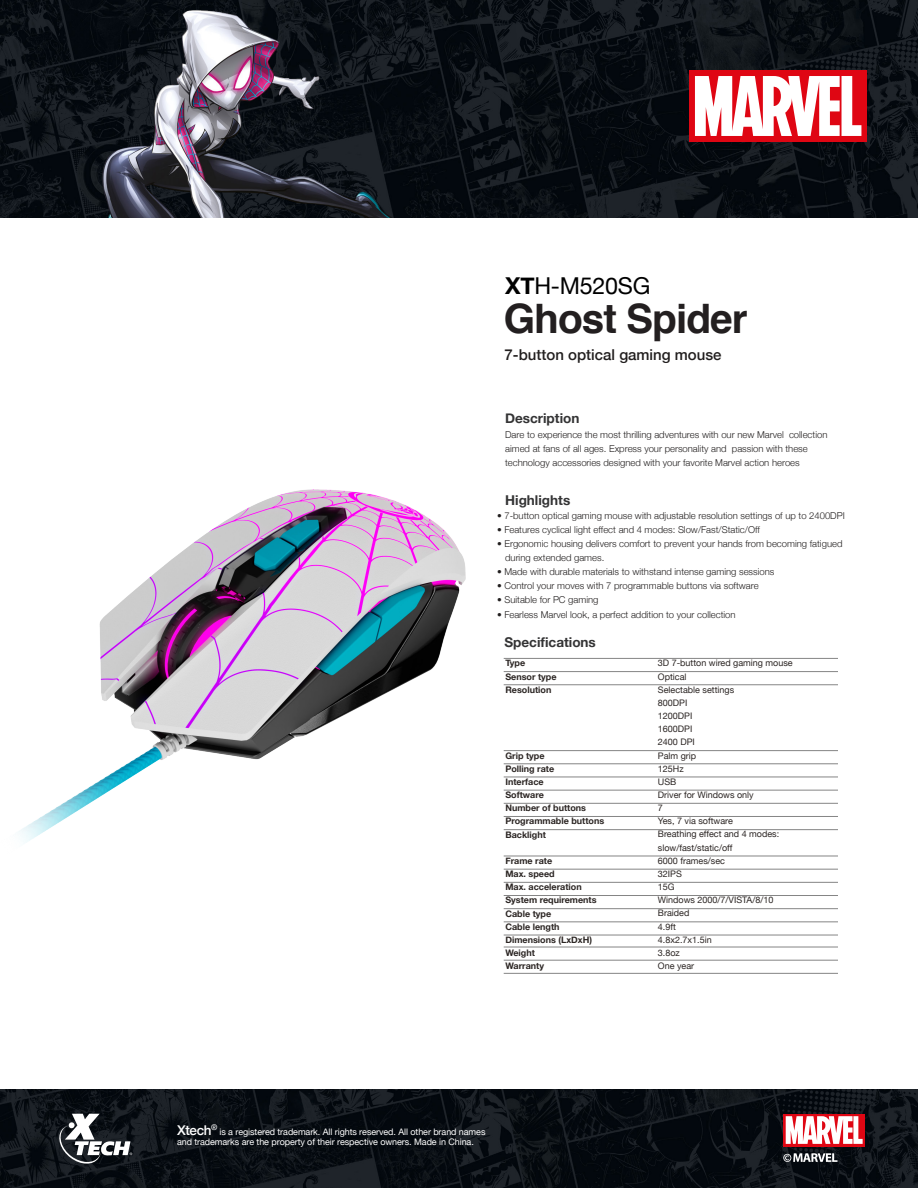
<style>
.page{position:relative;width:918px;height:1188px;background:#fff}
.page>*{position:absolute;margin:0;border:0;box-sizing:border-box;transform-origin:0 0}
.t1{font:700 40.65px "Helvetica";letter-spacing:-.025em;color:#231f20}
.t2{font:23.25px "Helvetica Neue";letter-spacing:-.01em;color:#000}
.t3{font:500 15px "Helvetica Neue";color:#221f1f}
.t4{font:700 13.5px "Helvetica Neue";color:#343435}
.t5{font:500 13.5px "Helvetica Neue";letter-spacing:-.03em;color:#fff}
.t6{font:300 9.45px/14.1px "Helvetica Neue";color:#221f1f}
.t7{font:9px/13.2px "Helvetica Neue";color:#2b2523}
.t8{font:700 9px/13.2px "Helvetica Neue";color:#2b2523}
.t9{font:9px/10.8px "Helvetica Neue";letter-spacing:-.01em;color:#fff}
.s1{font-weight:700}
</style>
<div class="page">
<img style="left:530px;top:0;width:388px;height:218px">
<div style="left:690px;top:70px;width:177px;height:72px;background:#df0613"></div>
<svg style="left:695px;top:76px;width:166px;height:60px"></svg>
<img style="left:0;top:0;width:530px;height:218px">
<img style="left:0;top:1089px;width:918px;height:99px">
<div style="left:783px;top:1114px;width:82px;height:33px;background:#df0613"></div>
<svg style="left:786px;top:1116px;width:77px;height:28px"></svg>
<svg style="left:56px;top:1114px;width:76px;height:52px"></svg>
<svg style="left:783px;top:1153px;width:55px;height:9px"></svg>
<hr style="left:504px;top:658px;width:334px;height:1px;background:#858585">
<hr style="left:504px;top:685px;width:334px;height:1px;background:#858585">
<hr style="left:504px;top:671px;width:334px;height:1px;background:#858585">
<hr style="left:504px;top:750px;width:334px;height:1px;background:#858585">
<hr style="left:504px;top:764px;width:334px;height:1px;background:#858585">
<hr style="left:504px;top:777px;width:334px;height:1px;background:#858585">
<hr style="left:504px;top:790px;width:334px;height:1px;background:#858585">
<hr style="left:504px;top:803px;width:334px;height:1px;background:#858585">
<hr style="left:504px;top:816px;width:334px;height:1px;background:#858585">
<hr style="left:504px;top:829px;width:334px;height:1px;background:#858585">
<hr style="left:504px;top:856px;width:334px;height:1px;background:#858585">
<hr style="left:504px;top:869px;width:334px;height:1px;background:#858585">
<hr style="left:504px;top:895px;width:334px;height:1px;background:#858585">
<hr style="left:504px;top:908px;width:334px;height:1px;background:#858585">
<hr style="left:504px;top:973px;width:334px;height:1px;background:#858585">
<hr style="left:504px;top:882px;width:334px;height:1px;background:#858585">
<hr style="left:504px;top:922px;width:334px;height:1px;background:#858585">
<hr style="left:504px;top:935px;width:334px;height:1px;background:#858585">
<hr style="left:504px;top:947px;width:334px;height:1px;background:#858585">
<hr style="left:504px;top:960px;width:334px;height:1px;background:#858585">
<img style="left:19px;top:490px;width:446px;height:353px">
<h2 class="t2" style="left:505px;top:268px;width:147px"><span class="s1">XT</span>H-M520SG</h2>
<h1 class="t1" style="left:504px;top:286px;width:245px">Ghost Spider</h1>
<h3 class="t3" style="left:505px;top:343px;width:219px">7-button optical gaming mouse</h3>
<h3 class="t4" style="left:505px;top:408px;width:76px">Description</h3>
<p class="t6" style="left:505px;top:427px;width:324px">Dare to experience the most thrilling adventures with our new Marvel collection aimed at fans of all ages. Express your personality and passion with these technology accessories designed with your favorite Marvel action heroes</p>
<h3 class="t4" style="left:505px;top:490px;width:67px">Highlights</h3>
<p class="t6" style="left:497px;top:508px;width:349px">• 7-button optical gaming mouse with adjustable resolution settings of up to 2400DPI</p>
<p class="t6" style="left:497px;top:522px;width:264px">• Features cyclical light effect and 4 modes: Slow/Fast/Static/Off</p>
<p class="t6" style="left:505px;top:536px;width:339px;text-indent:-8px">• Ergonomic housing delivers comfort to prevent your hands from becoming fatigued during extended games.</p>
<p class="t6" style="left:497px;top:564px;width:279px">• Made with durable materials to withstand intense gaming sessions</p>
<p class="t6" style="left:497px;top:578px;width:263px">• Control your moves with 7 programmable buttons via software</p>
<p class="t6" style="left:497px;top:592px;width:103px">• Suitable for PC gaming</p>
<p class="t6" style="left:497px;top:606px;width:240px">• Fearless Marvel look, a perfect addition to your collection</p>
<h3 class="t4" style="left:504px;top:632px;width:93px">Specifications</h3>
<p class="t8" style="left:505px;top:657px;width:53px">Type<br>Sensor type<br>Resolution</p>
<p class="t8" style="left:505px;top:749px;width:100px">Grip type<br>Polling rate<br>Interface<br>Software<br>Number of buttons<br>Programmable buttons<br>Backlight</p>
<p class="t8" style="left:505px;top:854px;width:93px">Frame rate<br>Max. speed<br>Max. acceleration<br>System requirements<br>Cable type<br>Cable length<br>Dimensions (LxDxH)<br>Weight<br>Warranty</p>
<p class="t7" style="left:658px;top:657px;width:136px">3D 7-button wired gaming mouse<br>Optical<br>Selectable settings<br>800DPI<br>1200DPI<br>1600DPI<br>2400 DPI<br>Palm grip<br>125Hz<br>USB<br>Driver for Windows only<br>7<br>Yes, 7 via software<br>Breathing effect and 4 modes: slow/fast/static/off<br>6000 frames/sec<br>32IPS<br>15G<br>Windows 2000/7/VISTA/8/10<br>Braided<br>4.9ft<br>4.8x2.7x1.5in<br>3.8oz<br>One year</p>
<h3 class="t5" style="left:177px;top:1119px;width:42px">Xtech<sup>®</sup></h3>
<p class="t9" style="left:177px;top:1127px;width:310px;text-indent:42px">is a registered trademark. All rights reserved. All other brand names and trademarks are the property of their respective owners. Made in China.</p>
</div>
